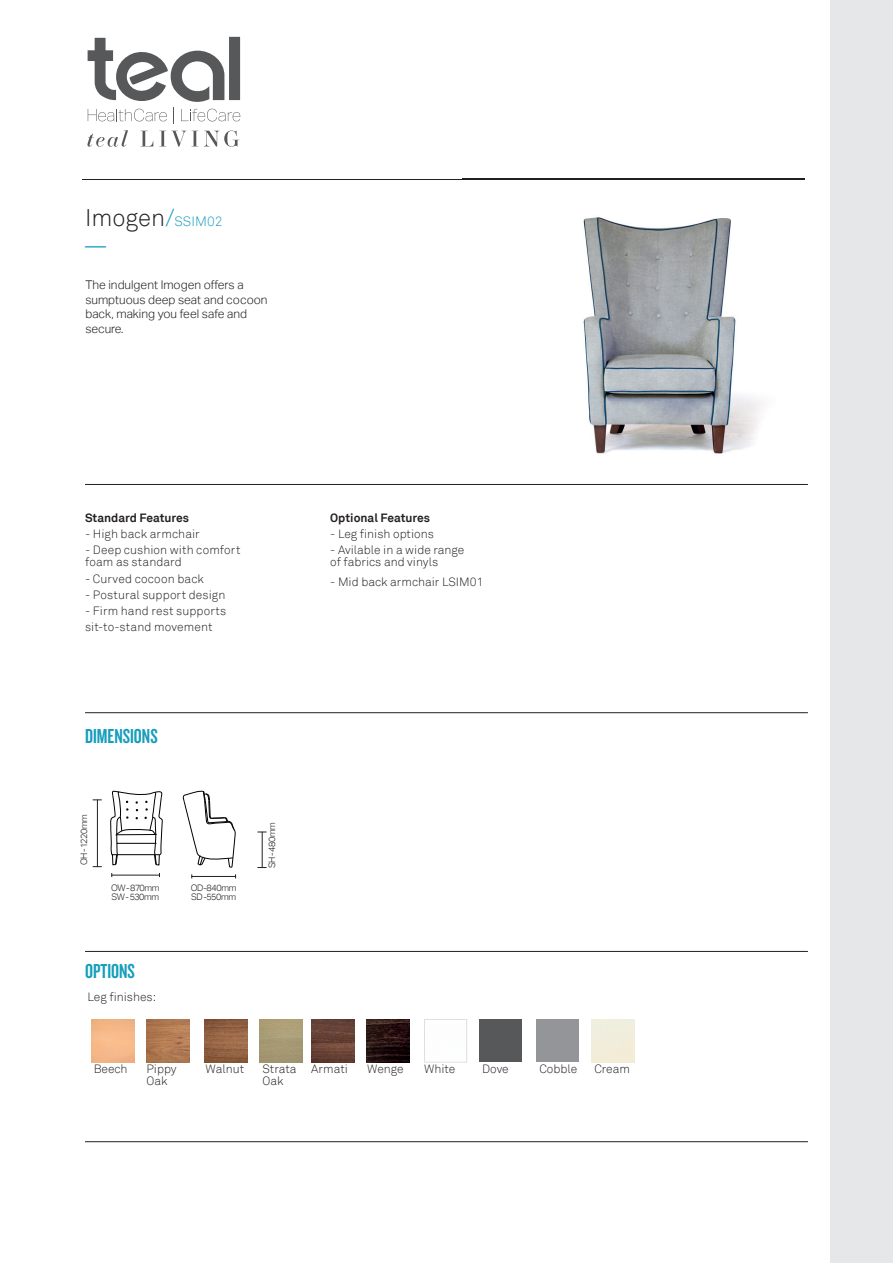
<style>
.page{position:relative;width:893px;height:1263px;background:#fff}
.page>*{position:absolute;margin:0;border:0;box-sizing:border-box;transform-origin:0 0}
.t1{font:300 24px "Akkurat";color:#231f20}
.t2{font:21px "Knockout HTF48 Featherweight";color:#169ebc}
.t3{font:21px "Grouch IT Cby BT";color:#169ebc}
.t4{font:300 12px/12px "Akkurat";color:#231f20}
.t5{font:300 12px/14.4px "Aktiv Grotesk";color:#231f20}
.t6{font:700 12px "Akkurat";color:#231f20}
.t7{font:300 9px/9px "Aktiv Grotesk";letter-spacing:-.045em;color:#231f20}
.s1{color:#169ebc}
.s2{font-size:13.5px;color:#169ebc}
</style>
<div class="page">
<hr style="left:82px;top:179px;width:723px;height:1px;background:#231f20">
<hr style="left:85px;top:484px;width:723px;height:1px;background:#231f20">
<hr style="left:85px;top:712px;width:723px;height:1px;background:#231f20">
<hr style="left:85px;top:951px;width:723px;height:1px;background:#231f20">
<img style="left:463px;top:170px;width:368px;height:309px">
<img style="left:463px;top:179px;width:342px;height:1px">
<hr style="left:85px;top:1141px;width:723px;height:1px;background:#231f20">
<svg style="left:88px;top:37px;width:152px;height:86px"></svg>
<svg style="left:87px;top:130px;width:41px;height:17px"></svg>
<svg style="left:141px;top:131px;width:12px;height:15px"></svg>
<svg style="left:159px;top:131px;width:39px;height:16px"></svg>
<svg style="left:204px;top:130px;width:35px;height:17px"></svg>
<img style="left:147px;top:1019px;width:42px;height:43px">
<img style="left:205px;top:1019px;width:42px;height:43px">
<img style="left:312px;top:1019px;width:42px;height:43px">
<img style="left:367px;top:1019px;width:42px;height:43px">
<img style="left:424px;top:1019px;width:43px;height:43px">
<div style="left:479px;top:1019px;width:43px;height:43px;background:#57585a"></div>
<div style="left:537px;top:1019px;width:42px;height:43px;background:#939598"></div>
<svg style="left:183px;top:791px;width:52px;height:77px"></svg>
<svg style="left:110px;top:791px;width:52px;height:75px"></svg>
<hr style="left:112px;top:875px;width:48px;height:1px;background:#231f20">
<hr style="left:97px;top:800px;width:1px;height:67px;background:#231f20">
<hr style="left:192px;top:876px;width:44px;height:1px;background:#231f20">
<hr style="left:262px;top:832px;width:1px;height:36px;background:#231f20">
<div style="left:831px;top:0;width:62px;height:1263px;background:#e6e7e9"></div>
<h1 class="t1" style="left:85px;top:204px;width:139px">Imogen<span class="s1">/</span><span class="s2">SSIM02</span></h1>
<h2 class="t3" style="left:85px;top:231px;width:22px">—</h2>
<p class="t5" style="left:85px;top:278px;width:184px">The indulgent Imogen offers a sumptuous deep seat and cocoon back, making you feel safe and secure.</p>
<p class="t6" style="left:85px;top:510px;width:106px">Standard Features</p>
<p class="t4" style="left:85px;top:528px;width:116px">- High back armchair</p>
<p class="t4" style="left:85px;top:544px;width:157px">- Deep cushion with comfort foam as standard</p>
<p class="t4" style="left:85px;top:573px;width:120px">- Curved cocoon back</p>
<p class="t4" style="left:85px;top:589px;width:142px">- Postural support design</p>
<p class="t4" style="left:85px;top:603px;width:143px;line-height:16.2px">- Firm hand rest supports sit-to-stand movement</p>
<h2 class="t2" style="left:85px;top:726px;width:74px">DIMENSIONS</h2>
<p class="t7" style="left:80px;top:865px;width:52px;rotate:-90deg">OH - 1220mm</p>
<p class="t7" style="left:268px;top:868px;width:48px;rotate:-90deg">SH - 480mm</p>
<p class="t7" style="left:191px;top:883px;width:47px">OD-840mm<br>SD -550mm</p>
<p class="t7" style="left:111px;top:883px;width:50px">OW - 870mm<br>SW - 530mm</p>
<h2 class="t2" style="left:85px;top:961px;width:51px">OPTIONS</h2>
<p class="t4" style="left:88px;top:991px;width:70px">Leg finishes:</p>
<p class="t6" style="left:330px;top:510px;width:101px">Optional Features</p>
<p class="t4" style="left:330px;top:528px;width:105px">- Leg finish options</p>
<p class="t4" style="left:330px;top:544px;width:136px">- Avilable in a wide range of fabrics and vinyls</p>
<p class="t4" style="left:330px;top:576px;width:155px">- Mid back armchair LSIM01</p>
<p class="t4" style="left:94px;top:1063px;width:35px">Beech</p>
<p class="t4" style="left:147px;top:1063px;width:32px">Pippy<br>Oak</p>
<p class="t4" style="left:205px;top:1063px;width:40px">Walnut</p>
<p class="t4" style="left:262px;top:1063px;width:36px">Strata<br>Oak</p>
<p class="t4" style="left:311px;top:1063px;width:38px">Armati</p>
<p class="t4" style="left:367px;top:1063px;width:38px">Wenge</p>
<p class="t4" style="left:424px;top:1063px;width:33px">White</p>
<p class="t4" style="left:482px;top:1063px;width:28px">Dove</p>
<p class="t4" style="left:539px;top:1063px;width:39px">Cobble</p>
<p class="t4" style="left:594px;top:1063px;width:37px">Cream</p>
</div>
